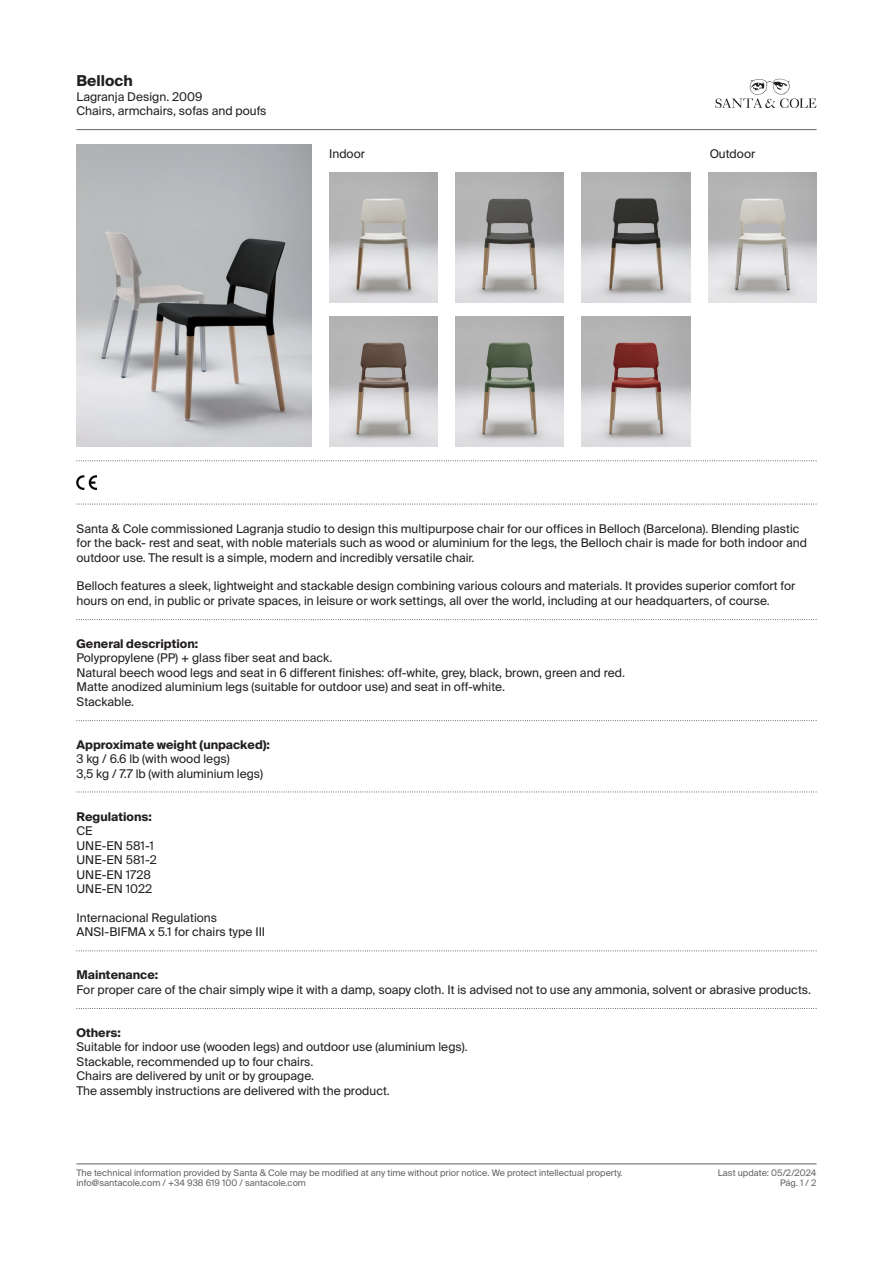
<style>
.page{position:relative;width:893px;height:1263px;background:#fff}
.page>*{position:absolute;margin:0;border:0;box-sizing:border-box;transform-origin:0 0}
.t1{font:700 15px "Suisse Intl";color:#231f20}
.t2{font:12px/14.4px "Suisse Intl";color:#231f20}
.t3{font:700 12px/14.4px "Suisse Intl";color:#231f20}
.t4{font:9px "Suisse Intl";color:#636366}
.s1{font-weight:700}
.s2{font-weight:400}
</style>
<div class="page">
<svg style="left:715px;top:79px;width:101px;height:29px"></svg>
<hr style="left:77px;top:129px;width:739px;height:1px;background:#636366">
<hr style="left:77px;top:1163px;width:739px;height:1px;background:#636366">
<svg style="left:77px;top:460px;width:740px;height:1px"></svg>
<svg style="left:77px;top:504px;width:740px;height:1px"></svg>
<svg style="left:77px;top:619px;width:740px;height:1px"></svg>
<svg style="left:77px;top:720px;width:740px;height:1px"></svg>
<svg style="left:77px;top:791px;width:740px;height:1px"></svg>
<img style="left:77px;top:475px;width:19px;height:14px">
<img style="left:77px;top:144px;width:234px;height:302px">
<img style="left:329px;top:173px;width:108px;height:129px">
<img style="left:455px;top:173px;width:109px;height:129px">
<img style="left:582px;top:173px;width:108px;height:129px">
<img style="left:708px;top:173px;width:108px;height:129px">
<img style="left:329px;top:317px;width:108px;height:129px">
<img style="left:582px;top:317px;width:108px;height:129px">
<img style="left:455px;top:317px;width:109px;height:129px">
<svg style="left:77px;top:1008px;width:740px;height:1px"></svg>
<svg style="left:77px;top:950px;width:740px;height:1px"></svg>
<p class="t1" style="left:77px;top:72px;width:58px">Belloch</p>
<p class="t2" style="left:77px;top:89px;width:192px">Lagranja Design. 2009<br>Chairs, armchairs, sofas and poufs</p>
<p class="t2" style="left:329px;top:147px;width:37px">Indoor</p>
<p class="t2" style="left:710px;top:147px;width:47px">Outdoor</p>
<p class="t2" style="left:77px;top:521px;width:732px">Santa &amp; Cole commissioned Lagranja studio to design this multipurpose chair for our offices in Belloch (Barcelona). Blending plastic for the back- rest and seat, with noble materials such as wood or aluminium for the legs, the Belloch chair is made for both indoor and outdoor use. The result is a simple, modern and incredibly versatile chair.</p>
<p class="t2" style="left:77px;top:579px;width:720px">Belloch features a sleek, lightweight and stackable design combining various colours and materials. It provides superior comfort for hours on end, in public or private spaces, in leisure or work settings, all over the world, including at our headquarters, of course.</p>
<p class="t2" style="left:77px;top:637px;width:257px"><span class="s1">General description:<br></span>Polypropylene (PP) + glass fiber seat and back.</p>
<p class="t2" style="left:77px;top:665px;width:550px">Natural beech wood legs and seat in 6 different finishes: off-white, grey, black, brown, green and red.</p>
<p class="t2" style="left:77px;top:680px;width:430px">Matte anodized aluminium legs (suitable for outdoor use) and seat in off-white.</p>
<p class="t2" style="left:77px;top:694px;width:59px">Stackable.</p>
<p class="t3" style="left:77px;top:737px;width:195px">Approximate weight (unpacked):<br><span class="s2">3 kg / 6.6 lb (with wood legs)</span></p>
<p class="t2" style="left:77px;top:766px;width:188px">3,5 kg / 7.7 lb (with aluminium legs)</p>
<p class="t2" style="left:77px;top:809px;width:79px"><span class="s1">Regulations:<br></span>CE<br>UNE-EN 581-1</p>
<p class="t2" style="left:77px;top:853px;width:82px">UNE-EN 581-2</p>
<p class="t2" style="left:77px;top:867px;width:76px">UNE-EN 1728</p>
<p class="t2" style="left:77px;top:881px;width:77px">UNE-EN 1022</p>
<p class="t2" style="left:77px;top:910px;width:142px">Internacional Regulations</p>
<p class="t2" style="left:77px;top:925px;width:190px">ANSI-BIFMA x 5.1 for chairs type III</p>
<p class="t2" style="left:77px;top:968px;width:736px"><span class="s1">Maintenance:<br></span>For proper care of the chair simply wipe it with a damp, soapy cloth. It is advised not to use any ammonia, solvent or abrasive products.</p>
<p class="t2" style="left:77px;top:1025px;width:393px"><span class="s1">Others:<br></span>Suitable for indoor use (wooden legs) and outdoor use (aluminium legs).</p>
<p class="t2" style="left:77px;top:1054px;width:238px">Stackable, recommended up to four chairs.</p>
<p class="t2" style="left:77px;top:1069px;width:239px">Chairs are delivered by unit or by groupage.</p>
<p class="t2" style="left:77px;top:1083px;width:315px">The assembly instructions are delivered with the product.</p>
<p class="t4" style="left:77px;top:1167px;width:547px">The technical information provided by Santa &amp; Cole may be modified at any time without prior notice. We protect intellectual property.</p>
<p class="t4" style="left:718px;top:1167px;width:100px">Last update: 05/2/2024</p>
<p class="t4" style="left:77px;top:1178px;width:231px">info@santacole.com / +34 938 619 100 / santacole.com</p>
<p class="t4" style="left:780px;top:1178px;width:38px">Pág. 1 / 2</p>
</div>
